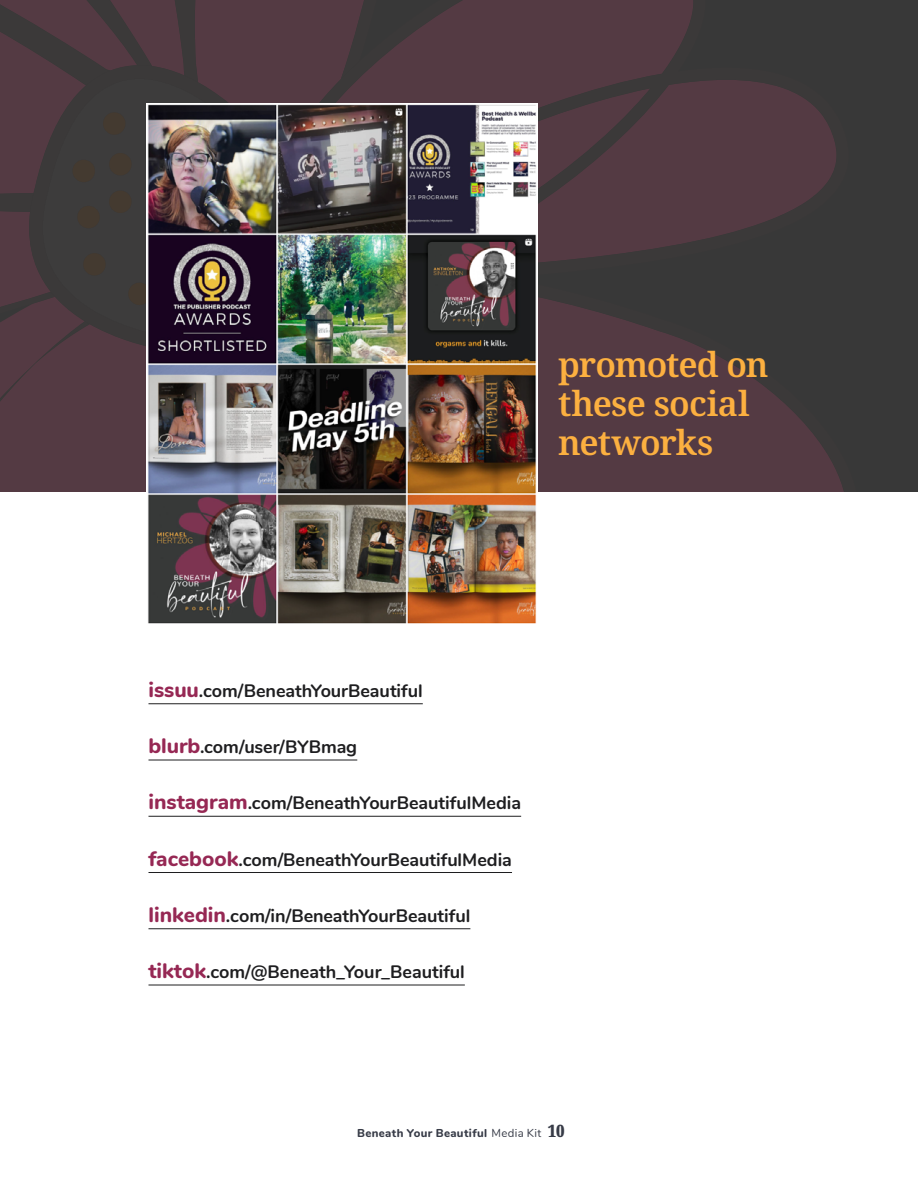
<style>
.page{position:relative;width:918px;height:1188px;background:#fff}
.page>*{position:absolute;margin:0;border:0;box-sizing:border-box;transform-origin:0 0}
.t1{font:600 34.5px/39px "Noto Serif";letter-spacing:-.025em;color:#fcb040}
.t2{font:700 18px "Nunito";color:#1e1e20}
.t3{font:800 11.4px "Nunito";letter-spacing:.03em;color:#373b47}
.s1{font-weight:800;font-size:21px;color:#962854}
.s2{font-weight:400}
.s3{font-family:"Noto Serif";font-weight:900;font-stretch:condensed;font-size:17.1px}
</style>
<div class="page">
<svg style="left:0;top:0;width:918px;height:492px;background:#483a3e"></svg>
<hr style="left:148px;top:704px;width:275px;height:1px;background:#1e1e20">
<hr style="left:148px;top:760px;width:209px;height:1px;background:#1e1e20">
<hr style="left:148px;top:816px;width:373px;height:1px;background:#1e1e20">
<hr style="left:148px;top:872px;width:364px;height:1px;background:#1e1e20">
<hr style="left:148px;top:929px;width:322px;height:1px;background:#1e1e20">
<hr style="left:148px;top:985px;width:317px;height:1px;background:#1e1e20">
<img style="left:147px;top:103px;width:390px;height:520px">
<h1 class="t1" style="left:558px;top:346px;width:212px">promoted on these social networks</h1>
<p class="t2" style="left:148px;top:677px;width:276px"><span class="s1">issuu</span>.com/BeneathYourBeautiful</p>
<p class="t2" style="left:148px;top:734px;width:210px"><span class="s1">blurb</span>.com/user/BYBmag</p>
<p class="t2" style="left:148px;top:790px;width:374px"><span class="s1">instagram</span>.com/BeneathYourBeautifulMedia</p>
<p class="t2" style="left:148px;top:846px;width:365px"><span class="s1">facebook</span>.com/BeneathYourBeautifulMedia</p>
<p class="t2" style="left:148px;top:902px;width:323px"><span class="s1">linkedin</span>.com/in/BeneathYourBeautiful</p>
<p class="t2" style="left:148px;top:959px;width:318px"><span class="s1">tiktok</span>.com/@Beneath_Your_Beautiful</p>
<p class="t3" style="left:357px;top:1125px;width:209px">Beneath Your Beautiful <span class="s2">Media Kit</span> <span class="s3">10</span></p>
</div>
